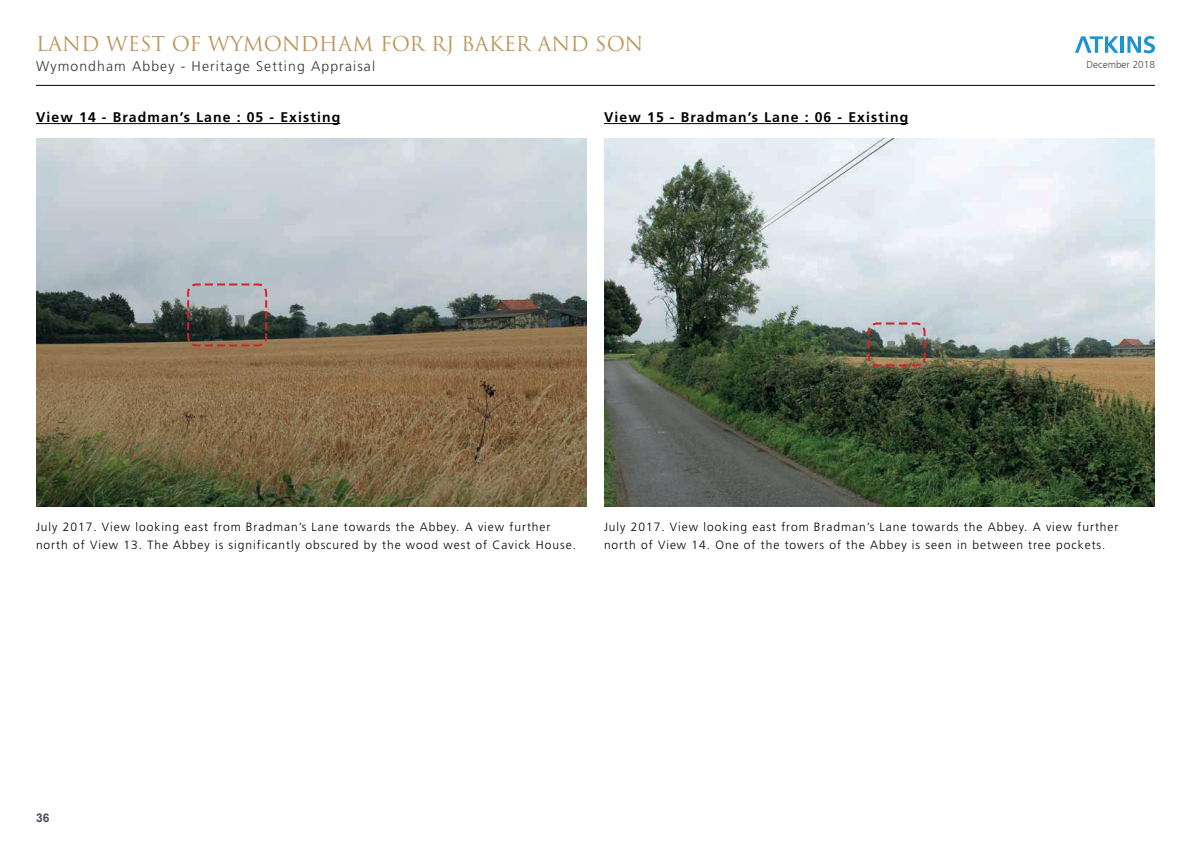
<style>
.page{position:relative;width:1191px;height:842px;background:#fff}
.page>*{position:absolute;margin:0;border:0;box-sizing:border-box;transform-origin:0 0}
.t1{font:20px "Trajan Pro";color:#bd955a}
.t2{font:700 14px "Frutiger LT Std";letter-spacing:.08em;color:#000001}
.t3{font:300 14px "Frutiger LT Std";letter-spacing:.08em;color:#323738}
.t4{font:300 12px/18px "Frutiger LT Std";letter-spacing:.08em;color:#000001}
.t5{font:700 12px "Arial";color:#484f57}
.t6{font:300 10px "Frutiger";color:#4b4c4d}
</style>
<div class="page">
<svg style="left:1075px;top:36px;width:43px;height:17px"></svg>
<hr style="left:1120px;top:36px;width:3px;height:17px;background:#1d93d2">
<svg style="left:1127px;top:36px;width:28px;height:17px"></svg>
<hr style="left:36px;top:85px;width:1119px;height:1px;background:#000001">
<img style="left:36px;top:139px;width:551px;height:367px">
<img style="left:604px;top:139px;width:551px;height:367px">
<svg style="left:186px;top:282px;width:82px;height:65px;background:#787472"></svg>
<svg style="left:866px;top:321px;width:60px;height:46px;background:#877e75"></svg>
<hr style="left:36px;top:123px;width:304px;height:1px;background:#000001">
<hr style="left:604px;top:123px;width:304px;height:1px;background:#000001">
<h1 class="t1" style="left:36px;top:31px;width:609px">LAND WEST OF WYMONDHAM FOR RJ BAKER AND SON</h1>
<p class="t3" style="left:36px;top:58px;width:341px">Wymondham Abbey - Heritage Setting Appraisal</p>
<p class="t2" style="left:36px;top:109px;width:306px">View 14 - Bradman’s Lane : 05 - Existing</p>
<p class="t2" style="left:604px;top:109px;width:306px">View 15 - Bradman’s Lane : 06 - Existing</p>
<p class="t6" style="left:1086px;top:59px;width:70px">December 2018</p>
<p class="t4" style="left:36px;top:518px;width:541px">July 2017. View looking east from Bradman’s Lane towards the Abbey. A view further north of View 13. The Abbey is significantly obscured by the wood west of Cavick House.</p>
<p class="t4" style="left:604px;top:518px;width:516px">July 2017. View looking east from Bradman’s Lane towards the Abbey. A view further north of View 14. One of the towers of the Abbey is seen in between tree pockets.</p>
<p class="t5" style="left:36px;top:810px;width:15px">36</p>
</div>
